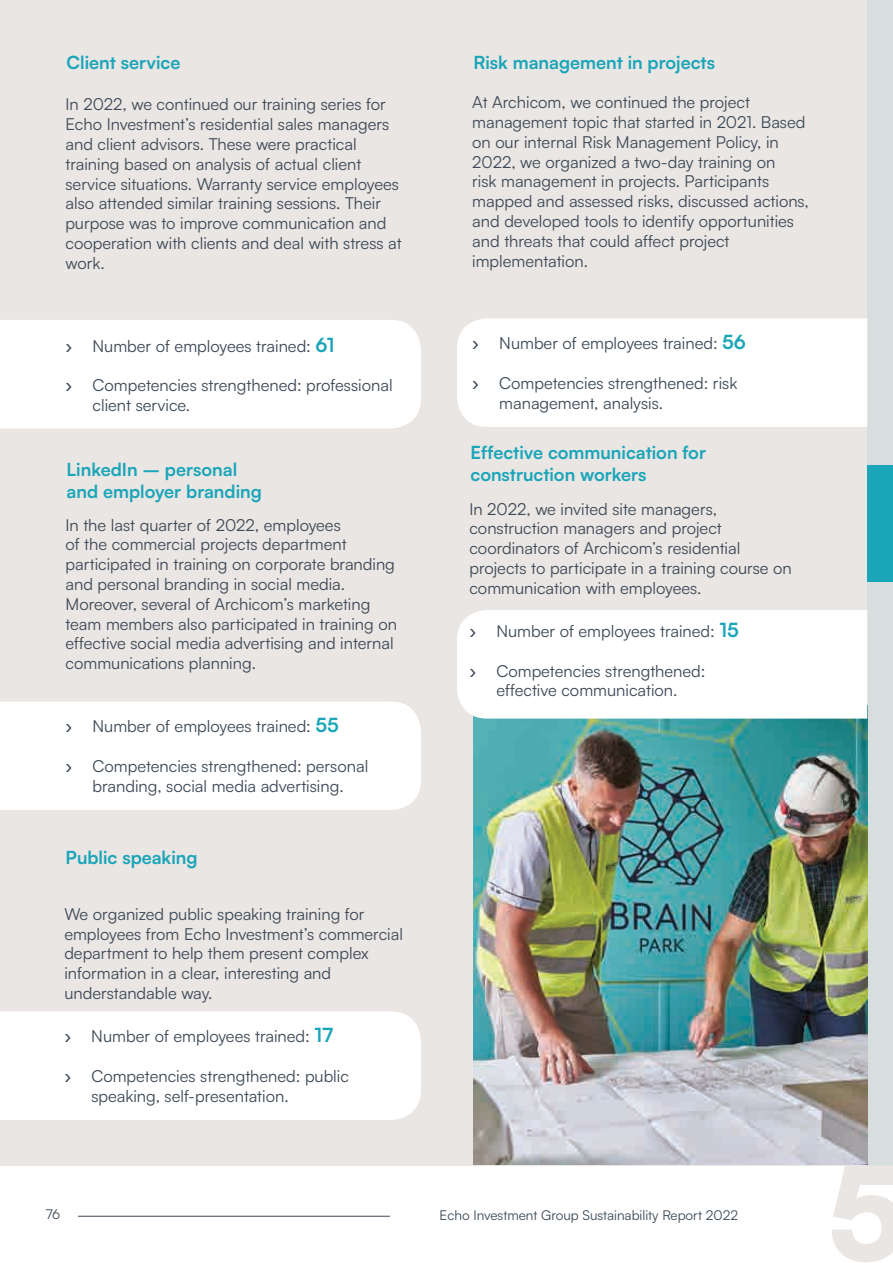
<style>
.page{position:relative;width:893px;height:1263px;background:#fff}
.page>*{position:absolute;margin:0;border:0;box-sizing:border-box;transform-origin:0 0}
.t1{font:700 18px/21.6px "Satoshi";color:#1aa5b9}
.t2{font:16.5px/19.8px "Satoshi";color:#3d4956}
.t3{font:13.5px "Satoshi";color:#3d4956}
.s1{font-weight:500}
.s2{font-weight:700;font-size:19.5px;color:#1aa5b9}
</style>
<div class="page">
<div style="left:0;top:0;width:867px;height:1165px;background:#eae6e4"></div>
<hr style="left:78px;top:1216px;width:312px;height:1px;background:#3d4956">
<div style="left:867px;top:0;width:26px;height:1168px;background:#d6dede"></div>
<svg style="left:832px;top:1165px;width:61px;height:97px"></svg>
<div style="left:867px;top:465px;width:26px;height:116px;background:#1aa5b9"></div>
<div style="left:0;top:320px;width:421px;height:108px;background:#fff"></div>
<div style="left:0;top:701px;width:421px;height:109px;background:#fff"></div>
<div style="left:0;top:1011px;width:421px;height:109px;background:#fff"></div>
<div style="left:457px;top:318px;width:410px;height:109px;background:#fff"></div>
<img style="left:473px;top:719px;width:394px;height:445px">
<div style="left:457px;top:610px;width:410px;height:109px;background:#fff"></div>
<p class="t1" style="left:67px;top:51px;width:115px">Client service</p>
<p class="t2" style="left:65px;top:94px;width:338px">In 2022, we continued our training series for Echo Investment’s residential sales managers and client advisors. These were practical training based on analysis of actual client service situations. Warranty service employees also attended similar training sessions. Their purpose was to improve communication and cooperation with clients and deal with stress at work.</p>
<p class="t2" style="left:65px;top:335px;width:270px"><span class="s1">›</span> Number of employees trained: <span class="s2">61</span></p>
<p class="t2" style="left:92px;top:375px;width:302px;text-indent:-27px"><span class="s1">›</span> Competencies strengthened: professional client service.</p>
<p class="t1" style="left:67px;top:458px;width:197px">LinkedIn – personal and employer branding</p>
<p class="t2" style="left:65px;top:514px;width:333px">In the last quarter of 2022, employees<br>of the commercial projects department participated in training on corporate branding and personal branding in social media.<br>Moreover, several of Archicom’s marketing team members also participated in training on effective social media advertising and internal communications planning.</p>
<p class="t2" style="left:65px;top:716px;width:275px"><span class="s1">›</span> Number of employees trained: <span class="s2">55</span></p>
<p class="t2" style="left:65px;top:755px;width:304px;text-align:center"><span class="s1">›</span> Competencies strengthened: personal branding, social media advertising.</p>
<p class="t1" style="left:65px;top:846px;width:133px">Public speaking</p>
<p class="t2" style="left:64px;top:903px;width:340px">We organized public speaking training for employees from Echo Investment’s commercial department to help them present complex information in a clear, interesting and understandable way.</p>
<p class="t2" style="left:64px;top:1025px;width:270px"><span class="s1">›</span> Number of employees trained: <span class="s2">17</span></p>
<p class="t2" style="left:91px;top:1065px;width:259px;text-indent:-27px"><span class="s1">›</span> Competencies strengthened: public speaking, self-presentation.</p>
<p class="t1" style="left:473px;top:51px;width:243px">Risk management in projects</p>
<p class="t2" style="left:472px;top:92px;width:338px">At Archicom, we continued the project management topic that started in 2021. Based on our internal Risk Management Policy, in 2022, we organized a two-day training on<br>risk management in projects. Participants mapped and assessed risks, discussed actions, and developed tools to identify opportunities and threats that could affect project implementation.</p>
<p class="t2" style="left:472px;top:333px;width:275px"><span class="s1">›</span> Number of employees trained: <span class="s2">56</span></p>
<p class="t2" style="left:499px;top:372px;width:240px;text-indent:-27px"><span class="s1">›</span> Competencies strengthened: risk management, analysis.</p>
<p class="t1" style="left:470px;top:441px;width:237px">Effective communication for construction workers</p>
<p class="t2" style="left:469px;top:498px;width:324px">In 2022, we invited site managers, construction managers and project coordinators of Archicom’s residential projects to participate in a training course on communication with employees.</p>
<p class="t2" style="left:469px;top:620px;width:271px"><span class="s1">›</span> Number of employees trained: <span class="s2">15</span></p>
<p class="t2" style="left:469px;top:660px;width:238px;text-align:center"><span class="s1">›</span> Competencies strengthened: effective communication.</p>
<p class="t3" style="left:46px;top:1205px;width:16px">76</p>
<p class="t3" style="left:440px;top:1206px;width:300px">Echo Investment Group Sustainability Report 2022</p>
</div>
